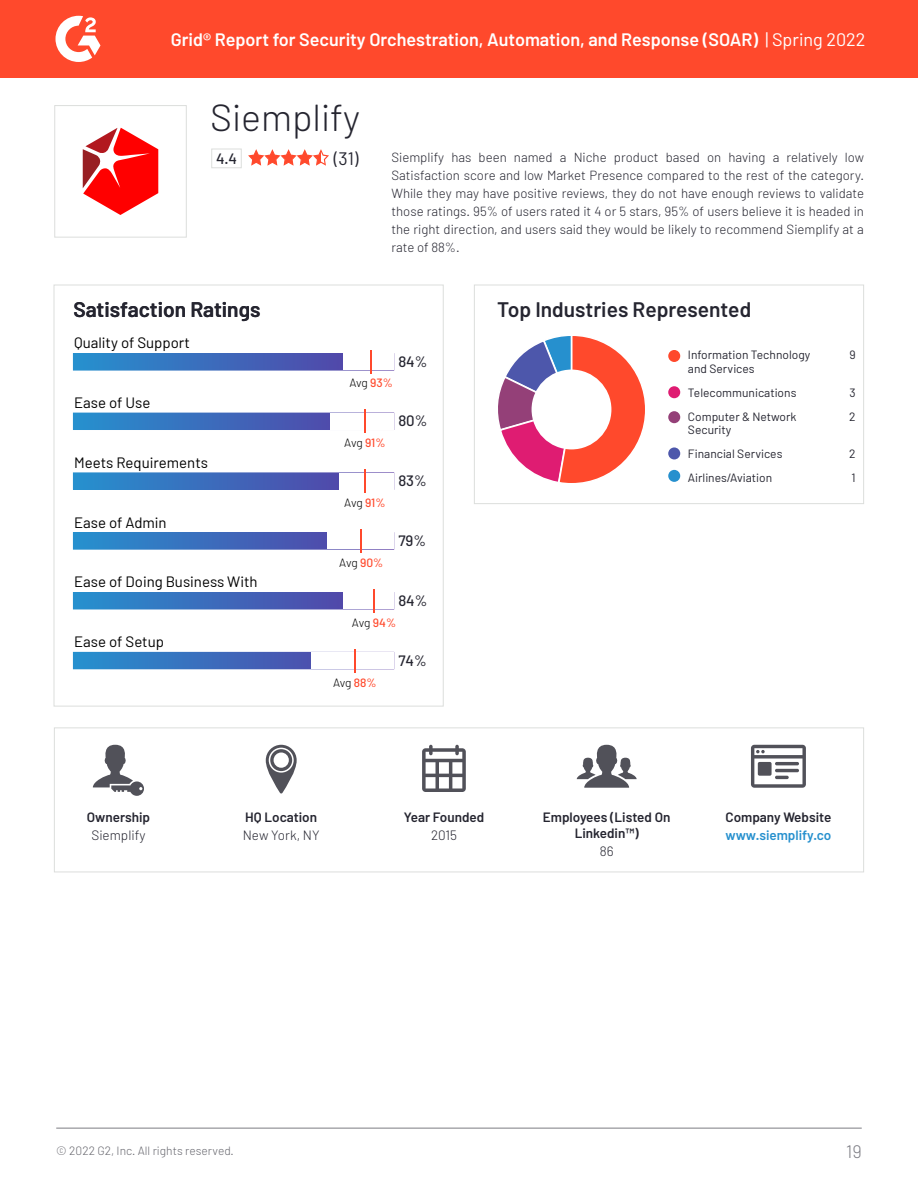
<style>
.page{position:relative;width:918px;height:1188px;background:#fff}
.page>*{position:absolute;margin:0;border:0;box-sizing:border-box;transform-origin:0 0}
.t1{font:300 37.5px "Barlow";color:#252530}
.t2{font:600 21px "Barlow";color:#252530}
.t3{font:600 18px "Barlow";color:#fff}
.t4{font:18px "Barlow";color:#252530}
.t5{font:300 18px "Barlow";color:#7c7c83}
.t6{font:15px "Barlow";color:#000}
.t7{font:500 15px "Barlow";color:#252530}
.t8{font:600 13.5px/16.5px "Barlow";color:#252530;text-align:center}
.t9{font:300 13.5px "Barlow";color:#252530}
.t10{font:600 13.5px "Barlow";color:#2690ce}
.t11{font:300 13.2px/18px "Barlow";color:#252530;text-align:justify}
.t12{font:12px/24px "Barlow";color:#252530}
.t13{font:300 12px "Barlow";letter-spacing:-.02em;color:#000}
.t14{font:300 12px "Barlow";color:#67676e}
.s1{font-weight:400}
.s2{font-weight:500;color:#ff492c}
</style>
<div class="page">
<div style="left:211px;top:149px;width:31px;height:19px;border:1px solid #dcdedc"></div>
<div style="left:474px;top:285px;width:390px;height:219px;border:1px solid #dcdedc"></div>
<div style="left:54px;top:105px;width:133px;height:133px;border:1px solid #dcdedc"></div>
<hr style="left:56px;top:1128px;width:806px;height:1px;background:#7c7c83">
<div style="left:0;top:0;width:918px;height:78px;background:#ff492c"></div>
<svg style="left:56px;top:16px;width:44px;height:46px"></svg>
<svg style="left:83px;top:128px;width:75px;height:87px"></svg>
<svg style="left:248px;top:149px;width:81px;height:17px"></svg>
<div style="left:54px;top:727px;width:810px;height:145px;background:#fff;border:1px solid #dcdedc"></div>
<svg style="left:93px;top:745px;width:51px;height:51px"></svg>
<svg style="left:422px;top:745px;width:44px;height:47px"></svg>
<svg style="left:751px;top:745px;width:55px;height:43px"></svg>
<svg style="left:577px;top:745px;width:60px;height:43px"></svg>
<svg style="left:266px;top:745px;width:31px;height:48px"></svg>
<svg style="left:498px;top:336px;width:147px;height:147px"></svg>
<div style="left:532px;top:370px;width:79px;height:79px;background:#fff;border-radius:50%"></div>
<div style="left:73px;top:353px;width:321px;height:18px;background:#fff;border:1px solid #fff"></div>
<div style="left:73px;top:354px;width:269px;height:16px;background:linear-gradient(to right,#2591ce,#5148aa)"></div>
<div style="left:73px;top:413px;width:321px;height:17px;background:#fff;border:1px solid #fff"></div>
<div style="left:73px;top:413px;width:256px;height:16px;background:linear-gradient(to right,#2591ce,#4f4cac)"></div>
<div style="left:73px;top:472px;width:321px;height:18px;background:#fff;border:1px solid #fff"></div>
<div style="left:73px;top:473px;width:266px;height:16px;background:linear-gradient(to right,#2591ce,#5049aa)"></div>
<div style="left:73px;top:532px;width:321px;height:18px;background:#fff;border:1px solid #fff"></div>
<div style="left:73px;top:533px;width:253px;height:16px;background:linear-gradient(to right,#2591ce,#4e4dac)"></div>
<div style="left:73px;top:592px;width:321px;height:17px;background:#fff;border:1px solid #fff"></div>
<div style="left:73px;top:593px;width:269px;height:16px;background:linear-gradient(to right,#2591ce,#5148aa)"></div>
<div style="left:73px;top:652px;width:321px;height:17px;background:#fff;border:1px solid #fff"></div>
<div style="left:73px;top:653px;width:237px;height:16px;background:linear-gradient(to right,#2591cf,#4c51ae)"></div>
<hr style="left:370px;top:350px;width:2px;height:24px;background:#ff492c">
<hr style="left:364px;top:409px;width:2px;height:24px;background:#ff492c">
<hr style="left:354px;top:649px;width:2px;height:24px;background:#ff492c">
<hr style="left:373px;top:589px;width:2px;height:24px;background:#ff492c">
<svg style="left:361px;top:529px;width:1px;height:24px"></svg>
<hr style="left:364px;top:469px;width:2px;height:24px;background:#ff492c">
<div style="left:668px;top:386px;width:12px;height:12px;background:#df1c72;border-radius:50%"></div>
<div style="left:668px;top:350px;width:12px;height:12px;background:#ff492c;border-radius:50%"></div>
<div style="left:668px;top:447px;width:12px;height:12px;background:#4d57ab;border-radius:50%"></div>
<div style="left:668px;top:470px;width:12px;height:12px;background:#2690ce;border-radius:50%"></div>
<div style="left:668px;top:411px;width:12px;height:12px;background:#944078;border-radius:50%"></div>
<h3 class="t3" style="left:171px;top:29px;width:696px">Grid® Report for Security Orchestration, Automation, and Response (SOAR) <span class="s1">| Spring 2022</span></h3>
<h1 class="t1" style="left:210px;top:94px;width:151px">Siemplify</h1>
<p class="t7" style="left:216px;top:149px;width:23px">4.4</p>
<h3 class="t4" style="left:334px;top:147px;width:26px">(31)</h3>
<p class="t11" style="left:392px;top:148px;width:474px">Siemplify has been named a Niche product based on having a relatively low Satisfaction score and low Market Presence compared to the rest of the category.<br>While they may have positive reviews, they do not have enough reviews to validate those ratings. 95% of users rated it 4 or 5 stars, 95% of users believe it is headed in the right direction, and users said they would be likely to recommend Siemplify at a rate of 88%.</p>
<h2 class="t2" style="left:73px;top:296px;width:189px">Satisfaction Ratings</h2>
<h2 class="t2" style="left:497px;top:296px;width:255px">Top Industries Represented</h2>
<p class="t6" style="left:74px;top:333px;width:117px">Quality of Support</p>
<p class="t7" style="left:398px;top:352px;width:31px">84%</p>
<p class="t12" style="left:688px;top:348px;width:124px;line-height:13.5px">Information Technology and Services</p>
<p class="t12" style="left:688px;top:380px;width:110px">Telecommunications<br>Computer &amp; Network</p>
<p class="t12" style="left:688px;top:418px;width:96px">Security<br>Financial Services<br>Airlines/Aviation</p>
<p class="t13" style="left:349px;top:376px;width:45px">Avg <span class="s2">93%</span></p>
<p class="t6" style="left:74px;top:393px;width:78px">Ease of Use</p>
<p class="t7" style="left:398px;top:412px;width:30px">80%</p>
<p class="t13" style="left:344px;top:436px;width:43px">Avg <span class="s2">91%</span></p>
<p class="t6" style="left:74px;top:453px;width:135px">Meets Requirements</p>
<p class="t7" style="left:398px;top:472px;width:30px">83%</p>
<p class="t6" style="left:74px;top:513px;width:94px">Ease of Admin</p>
<p class="t6" style="left:74px;top:573px;width:185px">Ease of Doing Business With</p>
<p class="t6" style="left:74px;top:633px;width:91px">Ease of Setup</p>
<p class="t13" style="left:344px;top:496px;width:43px">Avg <span class="s2">91%</span></p>
<p class="t13" style="left:339px;top:555px;width:46px">Avg <span class="s2">90%</span></p>
<p class="t7" style="left:398px;top:531px;width:29px">79%</p>
<p class="t7" style="left:398px;top:591px;width:31px">84%</p>
<p class="t13" style="left:352px;top:615px;width:46px">Avg <span class="s2">94%</span></p>
<p class="t13" style="left:333px;top:675px;width:45px">Avg <span class="s2">88%</span></p>
<p class="t7" style="left:398px;top:651px;width:30px">74%</p>
<p class="t12" style="left:849px;top:343px;width:8px">9</p>
<p class="t12" style="left:849px;top:380px;width:8px">3<br>2</p>
<p class="t12" style="left:849px;top:442px;width:8px">2<br>1</p>
<p class="t8" style="left:87px;top:809px;width:65px">Ownership</p>
<p class="t9" style="left:92px;top:827px;width:55px">Siemplify</p>
<p class="t8" style="left:245px;top:809px;width:73px">HQ Location</p>
<p class="t9" style="left:243px;top:827px;width:78px">New York, NY</p>
<p class="t8" style="left:404px;top:809px;width:82px">Year Founded</p>
<p class="t9" style="left:431px;top:827px;width:27px">2015</p>
<p class="t8" style="left:543px;top:809px;width:129px">Employees (Listed On<br>Linkedin™)</p>
<p class="t9" style="left:600px;top:843px;width:15px">86</p>
<p class="t8" style="left:725px;top:809px;width:107px">Company Website</p>
<p class="t10" style="left:725px;top:827px;width:108px">www.siemplify.co</p>
<p class="t14" style="left:56px;top:1143px;width:179px">© 2022 G2, Inc. All rights reserved.</p>
<h3 class="t5" style="left:846px;top:1140px;width:17px">19</h3>
</div>
